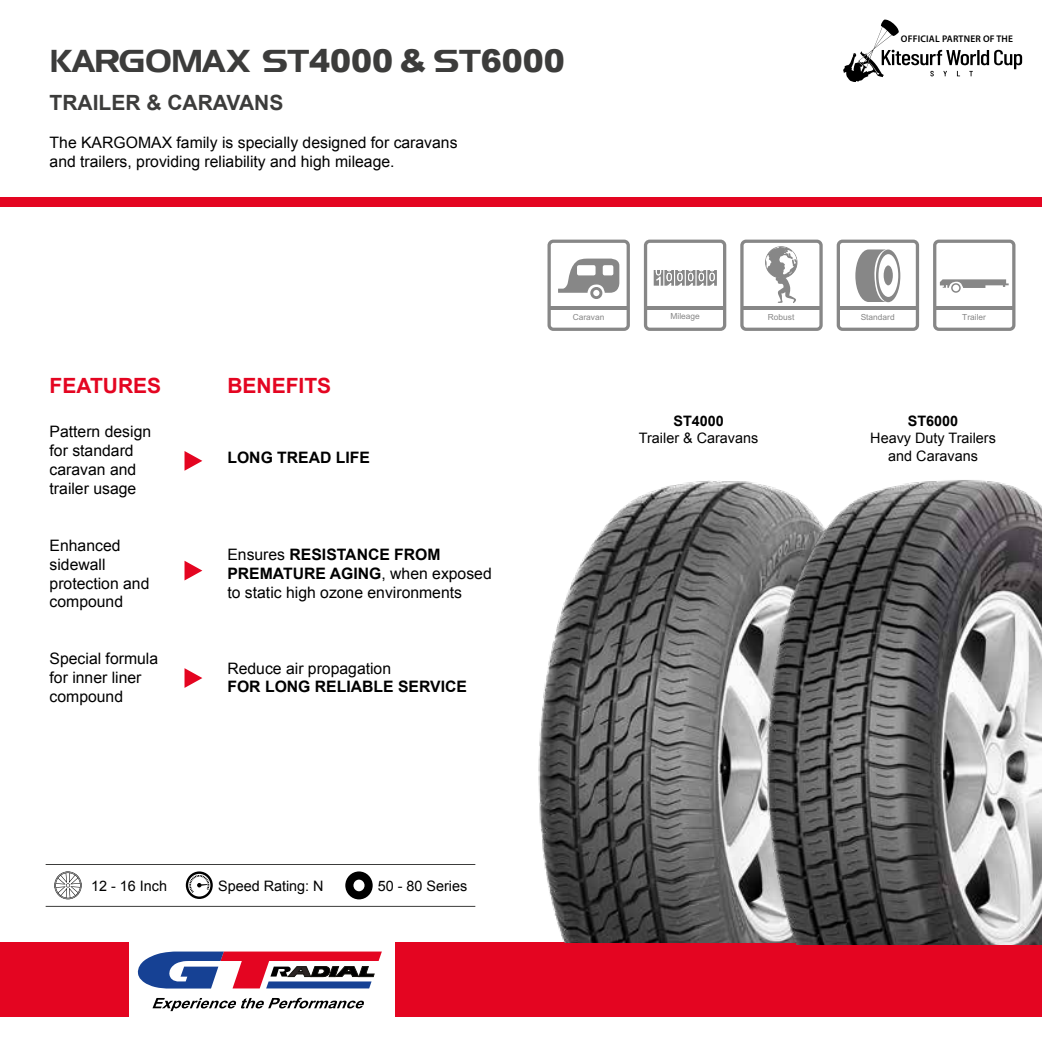
<style>
.page{position:relative;width:1042px;height:1042px;background:#fff}
.page>*{position:absolute;margin:0;border:0;box-sizing:border-box;transform-origin:0 0}
.t1{font:31.5px "Denmark";color:#3c3c3b}
.t2{font:700 21px "Arial";color:#3c3c3b}
.t3{font:700 21px "Arial";color:#e40521}
.t4{font:15.75px/18.9px "Arial";color:#000}
.t5{font:700 15.75px "Arial";color:#000}
.t6{font:14.35px/17.3px "Arial";color:#000;text-align:center}
.t7{font:700 14.35px "Arial";color:#000}
.t8{font:600 9.62px "Myriad Pro";letter-spacing:.02em;color:#000}
.t9{font:8.4px "Arial";color:#878787}
.s1{font-family:"Arial";font-weight:900}
.s2{font-weight:700}
</style>
<div class="page">
<div style="left:395px;top:943px;width:647px;height:74px;background:#e40521"></div>
<div style="left:0;top:943px;width:128px;height:74px;background:#e40521"></div>
<div style="left:0;top:197px;width:1042px;height:10px;background:#e40521"></div>
<svg style="left:345px;top:871px;width:28px;height:28px"></svg>
<svg style="left:186px;top:871px;width:27px;height:28px"></svg>
<hr style="left:46px;top:864px;width:429px;height:1px;background:#3c3c3b">
<hr style="left:46px;top:906px;width:429px;height:1px;background:#3c3c3b">
<svg style="left:54px;top:871px;width:28px;height:28px"></svg>
<svg style="left:137px;top:951px;width:245px;height:37px"></svg>
<svg style="left:152px;top:998px;width:212px;height:13px"></svg>
<img style="left:508px;top:480px;width:249px;height:463px">
<img style="left:757px;top:480px;width:285px;height:464px">
<div style="left:547px;top:240px;width:83px;height:91px;border:3px solid #878787;border-radius:4px"></div>
<hr style="left:548px;top:307px;width:80px;height:3px;background:#878787">
<div style="left:590px;top:287px;width:12px;height:12px;border:3px solid #878787;border-radius:50%"></div>
<svg style="left:558px;top:258px;width:61px;height:35px"></svg>
<div style="left:644px;top:240px;width:82px;height:91px;border:3px solid #878787;border-radius:4px"></div>
<svg style="left:654px;top:270px;width:63px;height:16px"></svg>
<hr style="left:646px;top:306px;width:78px;height:3px;background:#878787">
<div style="left:740px;top:240px;width:82px;height:91px;border:3px solid #878787;border-radius:4px"></div>
<div style="left:765px;top:247px;width:32px;height:31px;border:1px solid #878787;border-radius:50%"></div>
<svg style="left:766px;top:247px;width:31px;height:56px"></svg>
<hr style="left:742px;top:307px;width:78px;height:3px;background:#878787">
<div style="left:836px;top:240px;width:83px;height:91px;border:3px solid #878787;border-radius:4px"></div>
<hr style="left:837px;top:307px;width:80px;height:3px;background:#878787">
<svg style="left:855px;top:249px;width:45px;height:53px"></svg>
<div style="left:883px;top:265px;width:10px;height:20px;background:#878787;border-radius:50%"></div>
<div style="left:933px;top:240px;width:82px;height:91px;border:3px solid #878787;border-radius:4px"></div>
<hr style="left:934px;top:307px;width:79px;height:3px;background:#878787">
<div style="left:951px;top:283px;width:9px;height:10px;border:1px solid #878787;border-radius:50%"></div>
<svg style="left:940px;top:279px;width:68px;height:9px"></svg>
<svg style="left:184px;top:451px;width:18px;height:20px"></svg>
<svg style="left:184px;top:561px;width:18px;height:19px"></svg>
<svg style="left:184px;top:668px;width:18px;height:20px"></svg>
<svg style="left:843px;top:20px;width:179px;height:62px"></svg>
<h1 class="t1" style="left:50px;top:42px;width:516px">KARGOMAX ST<span class="s1">4000 &amp;</span> ST<span class="s1">6000</span></h1>
<h2 class="t2" style="left:50px;top:88px;width:235px">TRAILER &amp; CARAVANS</h2>
<p class="t4" style="left:50px;top:133px;width:409px">The KARGOMAX family is specially designed for caravans and trailers, providing reliability and high mileage.</p>
<p class="t8" style="left:901px;top:33px;width:114px">OFFICIAL PARTNER OF THE</p>
<h2 class="t3" style="left:50px;top:372px;width:113px">FEATURES</h2>
<p class="t4" style="left:50px;top:422px;width:103px">Pattern design for standard caravan and trailer usage</p>
<p class="t4" style="left:50px;top:536px;width:101px">Enhanced sidewall protection and compound</p>
<p class="t4" style="left:50px;top:649px;width:110px">Special formula for inner liner compound</p>
<h2 class="t3" style="left:227px;top:372px;width:105px">BENEFITS</h2>
<p class="t5" style="left:227px;top:447px;width:144px">LONG TREAD LIFE</p>
<p class="t4" style="left:227px;top:545px;width:266px">Ensures <span class="s2">RESISTANCE FROM<br>PREMATURE AGING</span>, when exposed to static high ozone environments</p>
<p class="t4" style="left:227px;top:659px;width:165px">Reduce air propagation</p>
<p class="t5" style="left:227px;top:676px;width:241px">FOR LONG RELIABLE SERVICE</p>
<p class="t9" style="left:573px;top:312px;width:33px">Caravan</p>
<p class="t9" style="left:670px;top:311px;width:31px">Mileage</p>
<p class="t9" style="left:768px;top:311px;width:28px">Robust</p>
<p class="t9" style="left:860px;top:312px;width:35px">Standard</p>
<p class="t9" style="left:962px;top:312px;width:25px">Trailer</p>
<p class="t7" style="left:673px;top:412px;width:52px">ST4000</p>
<p class="t6" style="left:639px;top:430px;width:121px">Trailer &amp; Caravans</p>
<p class="t7" style="left:908px;top:412px;width:52px">ST6000</p>
<p class="t6" style="left:870px;top:430px;width:127px">Heavy Duty Trailers and Caravans</p>
<p class="t6" style="left:91px;top:877px;width:77px">12 - 16 Inch</p>
<p class="t6" style="left:218px;top:877px;width:107px">Speed Rating: N</p>
<p class="t6" style="left:378px;top:877px;width:91px">50 - 80 Series</p>
</div>
